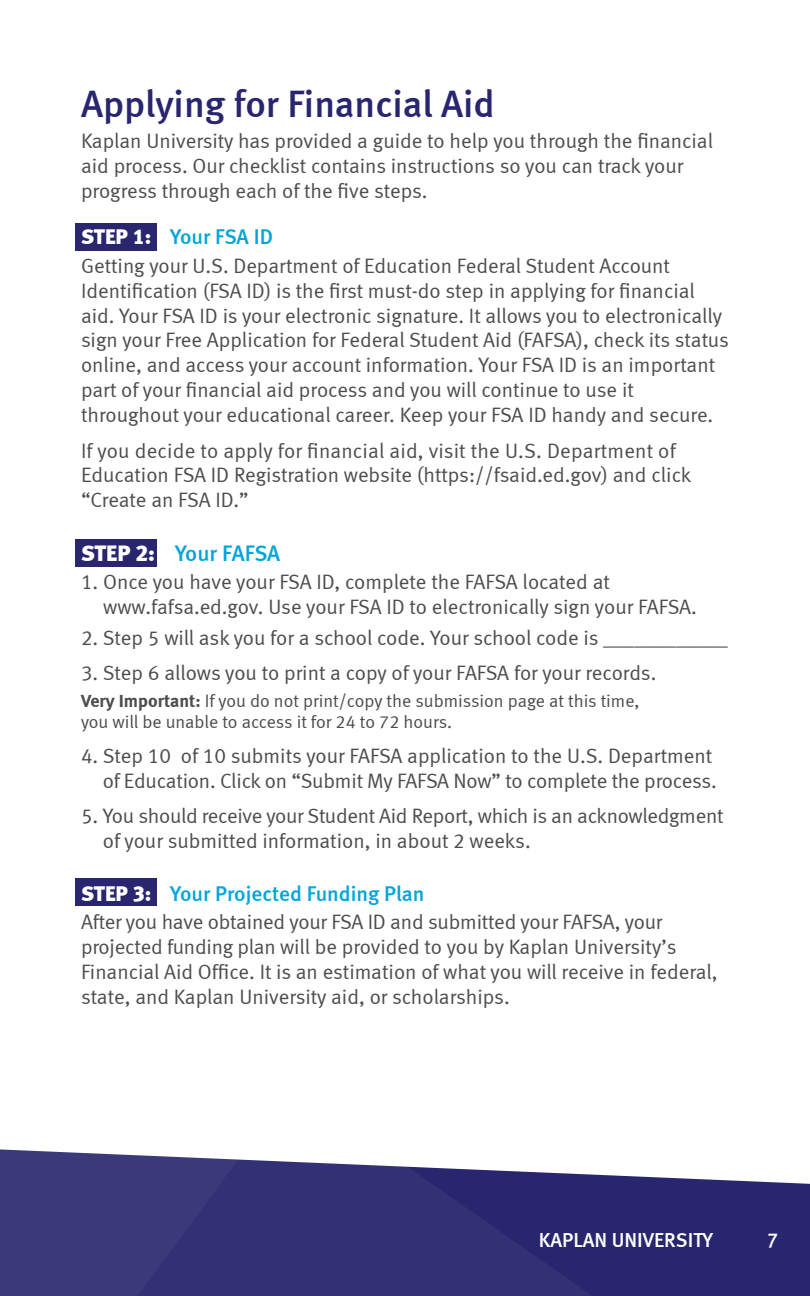
<style>
.page{position:relative;width:810px;height:1296px;background:#fff}
.page>*{position:absolute;margin:0;border:0;box-sizing:border-box;transform-origin:0 0}
.t1{font:38.25px "Meta Medium LF";color:#29266f}
.t2{font:22.5px "Meta Medium LF";color:#00a5da}
.t3{font:21.38px "Meta Medium LF";color:#00a5da}
.t4{font:20.7px/25px "Meta Normal LF";color:#4d4d4f}
.t5{font:20.25px "Meta Medium LF";color:#fff}
.t6{font:18px/21.6px "Meta Normal LF";color:#4d4d4f}
.s1{font-family:"Meta Black LF";color:#fff}
.s2{font-family:"Meta Bold LF"}
</style>
<div class="page">
<div style="left:736px;top:1180px;width:74px;height:116px;background:#29266f"></div>
<svg style="left:239px;top:1159px;width:497px;height:137px;background:#3f3c7d"></svg>
<svg style="left:0;top:1149px;width:239px;height:147px;background:#413e7e"></svg>
<div style="left:75px;top:223px;width:81px;height:27px;background:#29266f"></div>
<div style="left:75px;top:539px;width:81px;height:28px;background:#29266f"></div>
<div style="left:75px;top:879px;width:81px;height:27px;background:#29266f"></div>
<h1 class="t1" style="left:81px;top:81px;width:415px">Applying for Financial Aid</h1>
<p class="t4" style="left:81px;top:128px;width:634px">Kaplan University has provided a guide to help you through the financial aid process. Our checklist contains instructions so you can track your progress through each of the five steps.</p>
<p class="t3" style="left:81px;top:225px;width:193px"><span class="s1">STEP 1:</span> Your FSA ID</p>
<p class="t4" style="left:81px;top:253px;width:650px">Getting your U.S. Department of Education Federal Student Account Identification (FSA ID) is the first must-do step in applying for financial aid. Your FSA ID is your electronic signature. It allows you to electronically sign your Free Application for Federal Student Aid (FAFSA), check its status online, and access your account information. Your FSA ID is an important part of your financial aid process and you will continue to use it throughout your educational career. Keep your FSA ID handy and secure.</p>
<p class="t4" style="left:81px;top:438px;width:612px">If you decide to apply for financial aid, visit the U.S. Department of<br>Education FSA ID Registration website (https://fsaid.ed.gov) and click “Create an FSA ID.”</p>
<p class="t2" style="left:81px;top:540px;width:201px"><span class="s1">STEP 2:</span> Your FAFSA</p>
<p class="t4" style="left:103px;top:570px;width:595px;text-indent:-22px">1. Once you have your FSA ID, complete the FAFSA located at www.fafsa.ed.gov. Use your FSA ID to electronically sign your FAFSA.</p>
<p class="t4" style="left:81px;top:625px;width:649px">2. Step 5 will ask you for a school code. Your school code is ____________</p>
<p class="t4" style="left:81px;top:660px;width:577px">3. Step 6 allows you to print a copy of your FAFSA for your records.</p>
<p class="t6" style="left:81px;top:689px;width:560px"><span class="s2">Very Important:</span> If you do not print/copy the submission page at this time, you will be unable to access it for 24 to 72 hours.</p>
<p class="t4" style="left:81px;top:743px;width:637px;text-align:right">4. Step 10 of 10 submits your FAFSA application to the U.S. Department of Education. Click on “Submit My FAFSA Now” to complete the process.</p>
<p class="t4" style="left:103px;top:803px;width:622px;text-indent:-22px">5. You should receive your Student Aid Report, which is an acknowledgment of your submitted information, in about 2 weeks.</p>
<p class="t3" style="left:81px;top:881px;width:345px"><span class="s1">STEP 3:</span> Your Projected Funding Plan</p>
<p class="t4" style="left:81px;top:909px;width:638px">After you have obtained your FSA ID and submitted your FAFSA, your projected funding plan will be provided to you by Kaplan University’s Financial Aid Office. It is an estimation of what you will receive in federal, state, and Kaplan University aid, or scholarships.</p>
<p class="t5" style="left:539px;top:1229px;width:176px">KAPLAN UNIVERSITY</p>
<p class="t5" style="left:767px;top:1229px;width:13px">7</p>
</div>
